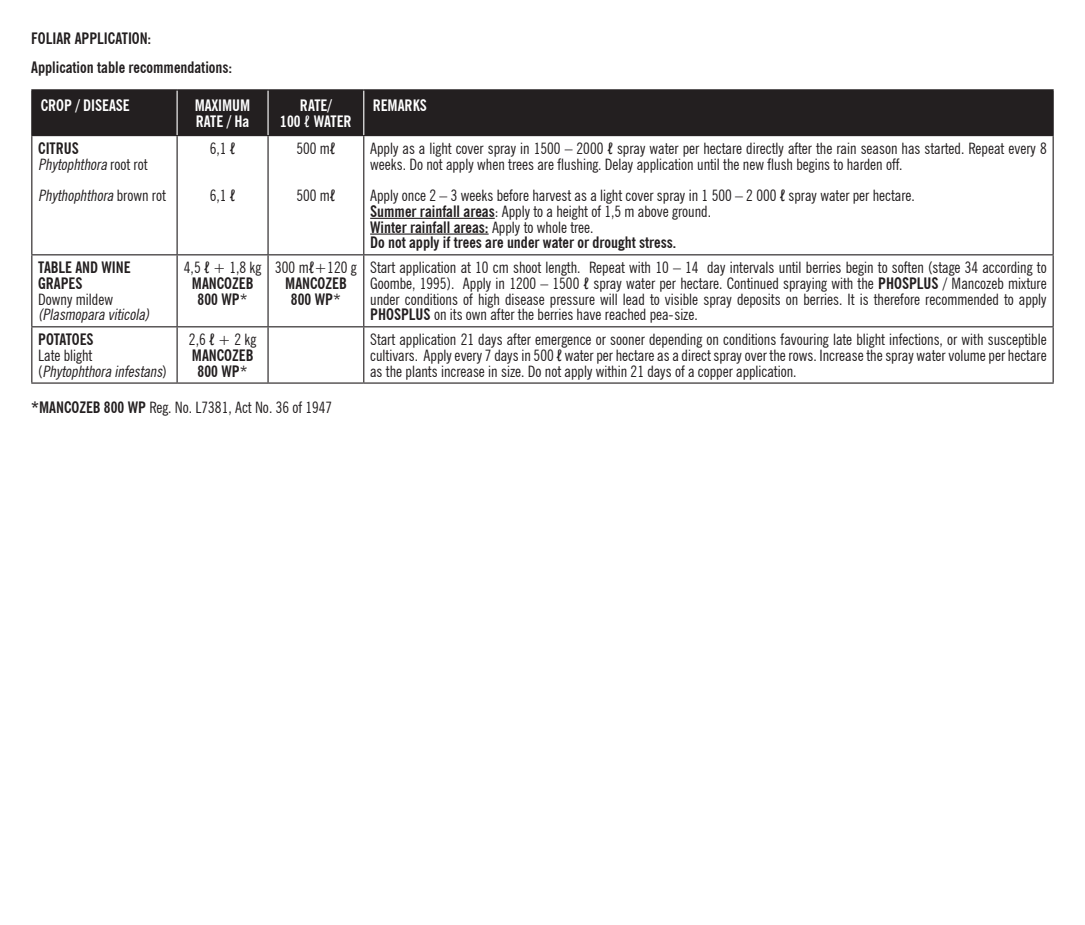
<style>
.page{position:relative;width:1085px;height:925px;background:#fff}
.page>*{position:absolute;margin:0;border:0;box-sizing:border-box;transform-origin:0 0}
.t1{font:condensed 15.75px/15.8px "News Gothic BT";color:#231f20;text-align:justify}
.t2{font:700 condensed 15.75px/15.8px "News Gothic BT";color:#231f20;text-align:center}
.t3{font:italic condensed 15.75px "News Gothic BT";color:#231f20}
.t4{font:700 condensed 15.75px "News Gothic BT";color:#fff}
.s1{font-style:normal}
.s2{font-family:"Arial Narrow";font-stretch:normal}
.s3{font-weight:400}
.s4{font-family:"Arial Narrow";font-weight:400;font-stretch:normal}
.s5{font-weight:700}
</style>
<div class="page">
<div style="left:32px;top:90px;width:1020px;height:45px;background:#231f20"></div>
<hr style="left:31px;top:136px;width:1px;height:118px;background:#231f20">
<hr style="left:176px;top:136px;width:2px;height:118px;background:#231f20">
<hr style="left:267px;top:136px;width:1px;height:118px;background:#231f20">
<hr style="left:363px;top:136px;width:1px;height:118px;background:#231f20">
<hr style="left:1052px;top:136px;width:1px;height:118px;background:#231f20">
<hr style="left:31px;top:254px;width:146px;height:1px;background:#231f20">
<hr style="left:31px;top:255px;width:1px;height:71px;background:#231f20">
<hr style="left:177px;top:254px;width:91px;height:1px;background:#231f20">
<hr style="left:176px;top:255px;width:2px;height:71px;background:#231f20">
<hr style="left:268px;top:254px;width:96px;height:1px;background:#231f20">
<hr style="left:267px;top:255px;width:1px;height:71px;background:#231f20">
<hr style="left:364px;top:254px;width:689px;height:1px;background:#231f20">
<hr style="left:363px;top:255px;width:1px;height:71px;background:#231f20">
<hr style="left:1052px;top:255px;width:1px;height:71px;background:#231f20">
<hr style="left:31px;top:326px;width:146px;height:1px;background:#231f20">
<hr style="left:31px;top:327px;width:1px;height:55px;background:#231f20">
<hr style="left:177px;top:326px;width:91px;height:1px;background:#231f20">
<hr style="left:176px;top:327px;width:2px;height:55px;background:#231f20">
<hr style="left:268px;top:326px;width:96px;height:1px;background:#231f20">
<hr style="left:267px;top:327px;width:1px;height:55px;background:#231f20">
<hr style="left:364px;top:326px;width:689px;height:1px;background:#231f20">
<hr style="left:363px;top:327px;width:1px;height:55px;background:#231f20">
<hr style="left:1052px;top:327px;width:1px;height:55px;background:#231f20">
<hr style="left:176px;top:90px;width:2px;height:45px;background:#fff">
<hr style="left:267px;top:90px;width:1px;height:45px;background:#fff">
<hr style="left:363px;top:90px;width:1px;height:45px;background:#fff">
<hr style="left:31px;top:89px;width:146px;height:1px;background:#231f20">
<hr style="left:31px;top:90px;width:1px;height:45px;background:#231f20">
<hr style="left:177px;top:89px;width:91px;height:1px;background:#231f20">
<hr style="left:268px;top:89px;width:96px;height:1px;background:#231f20">
<hr style="left:364px;top:89px;width:689px;height:1px;background:#231f20">
<hr style="left:1052px;top:90px;width:1px;height:45px;background:#231f20">
<hr style="left:31px;top:135px;width:146px;height:1px;background:#231f20">
<hr style="left:177px;top:135px;width:91px;height:1px;background:#231f20">
<hr style="left:268px;top:135px;width:96px;height:1px;background:#231f20">
<hr style="left:364px;top:135px;width:689px;height:1px;background:#231f20">
<hr style="left:31px;top:382px;width:146px;height:2px;background:#231f20">
<hr style="left:177px;top:382px;width:91px;height:2px;background:#231f20">
<hr style="left:268px;top:382px;width:96px;height:2px;background:#231f20">
<hr style="left:364px;top:382px;width:689px;height:2px;background:#231f20">
<hr style="left:370px;top:218px;width:124px;height:1px;background:#231f20">
<hr style="left:370px;top:233px;width:118px;height:2px;background:#231f20">
<p class="t2" style="left:31px;top:30px;width:121px">FOLIAR APPLICATION:</p>
<p class="t2" style="left:31px;top:59px;width:202px">Application table recommendations:</p>
<p class="t4" style="left:41px;top:96px;width:90px">CROP / DISEASE</p>
<p class="t4" style="left:195px;top:96px;width:57px">MAXIMUM</p>
<p class="t4" style="left:196px;top:111px;width:55px">RATE / Ha</p>
<p class="t2" style="left:38px;top:140px;width:42px">CITRUS</p>
<p class="t3" style="left:38px;top:155px;width:111px">Phytophthora <span class="s1">r o o t r o t</span></p>
<p class="t3" style="left:38px;top:186px;width:129px">Phythophthora <span class="s1">b r o w n r o t</span></p>
<p class="t1" style="left:210px;top:140px;width:27px">6,1 <span class="s2">ℓ</span></p>
<p class="t1" style="left:210px;top:188px;width:27px">6,1 <span class="s2">ℓ</span></p>
<p class="t2" style="left:38px;top:259px;width:94px;text-align:left">TABLE AND WINE<br>GRAPES</p>
<p class="t1" style="left:38px;top:291px;width:76px">Downy mildew</p>
<p class="t3" style="left:38px;top:305px;width:116px">(Plasmopara viticola)</p>
<p class="t1" style="left:184px;top:260px;width:79px">4,5 <span class="s2">ℓ</span> + 1,8 kg</p>
<p class="t2" style="left:192px;top:275px;width:63px">MANCOZEB<br>800 WP<span class="s3">*</span></p>
<p class="t4" style="left:300px;top:96px;width:33px">RATE/</p>
<p class="t4" style="left:280px;top:111px;width:73px">100 <span class="s4">ℓ</span> WATER</p>
<p class="t1" style="left:296px;top:140px;width:40px">500 m<span class="s2">ℓ</span></p>
<p class="t1" style="left:296px;top:188px;width:40px">500 m<span class="s2">ℓ</span></p>
<p class="t4" style="left:373px;top:96px;width:55px">REMARKS</p>
<p class="t1" style="left:370px;top:140px;width:678px">Apply as a light cover spray in 1500 – 2000 <span class="s2">ℓ</span> spray water per hectare directly after the rain season has started. Repeat every 8 weeks. Do not apply when trees are flushing. Delay application until the new flush begins to harden off.</p>
<p class="t1" style="left:370px;top:188px;width:546px">Apply once 2 – 3 weeks before harvest as a light cover spray in 1 500 – 2 000 <span class="s2">ℓ</span> spray water per hectare.</p>
<p class="t1" style="left:370px;top:203px;width:342px"><span class="s5">Summer rainfall areas</span>: Apply to a height of 1,5 m above ground.</p>
<p class="t2" style="left:370px;top:219px;width:225px">Winter rainfall areas: <span class="s3">Apply to whole tree.</span></p>
<p class="t2" style="left:370px;top:235px;width:307px">Do not apply if trees are under water or drought stress.</p>
<p class="t2" style="left:275px;top:259px;width:83px"><span class="s3">300 m</span><span class="s4">ℓ</span><span class="s3">+120 g<br></span>MANCOZEB<br>800 WP<span class="s3">*</span></p>
<p class="t1" style="left:370px;top:260px;width:678px">Start application at 10 cm shoot length. Repeat with 10 – 14 day intervals until berries begin to soften (stage 34 according to Goombe, 1995). Apply in 1200 – 1500 <span class="s2">ℓ</span> spray water per hectare. Continued spraying with the <span class="s5">PHOSPLUS</span> / Mancozeb mixture under conditions of high disease pressure will lead to visible spray deposits on berries. It is therefore recommended to apply <span class="s5">PHOSPLUS</span> on its own after the berries have reached pea-size.</p>
<p class="t2" style="left:38px;top:331px;width:57px">POTATOES</p>
<p class="t1" style="left:38px;top:347px;width:56px">Late blight</p>
<p class="t3" style="left:38px;top:361px;width:130px"><span class="s1">(</span> Phytophthora infestans<span class="s1">)</span></p>
<p class="t2" style="left:189px;top:331px;width:69px"><span class="s3">2,6</span> <span class="s4">ℓ</span> <span class="s3">+ 2 kg<br></span>MANCOZEB<br>800 WP<span class="s3">*</span></p>
<p class="t1" style="left:370px;top:332px;width:678px">Start application 21 days after emergence or sooner depending on conditions favouring late blight infections, or with susceptible cultivars. Apply every 7 days in 500 <span class="s2">ℓ</span> water per hectare as a direct spray over the rows. Increase the spray water volume per hectare as the plants increase in size. Do not apply within 21 days of a copper application.</p>
<p class="t1" style="left:31px;top:399px;width:302px"><span class="s5">*MANCOZEB 800 WP</span> Reg. No. L7381, Act No. 36 of 1947</p>
</div>
